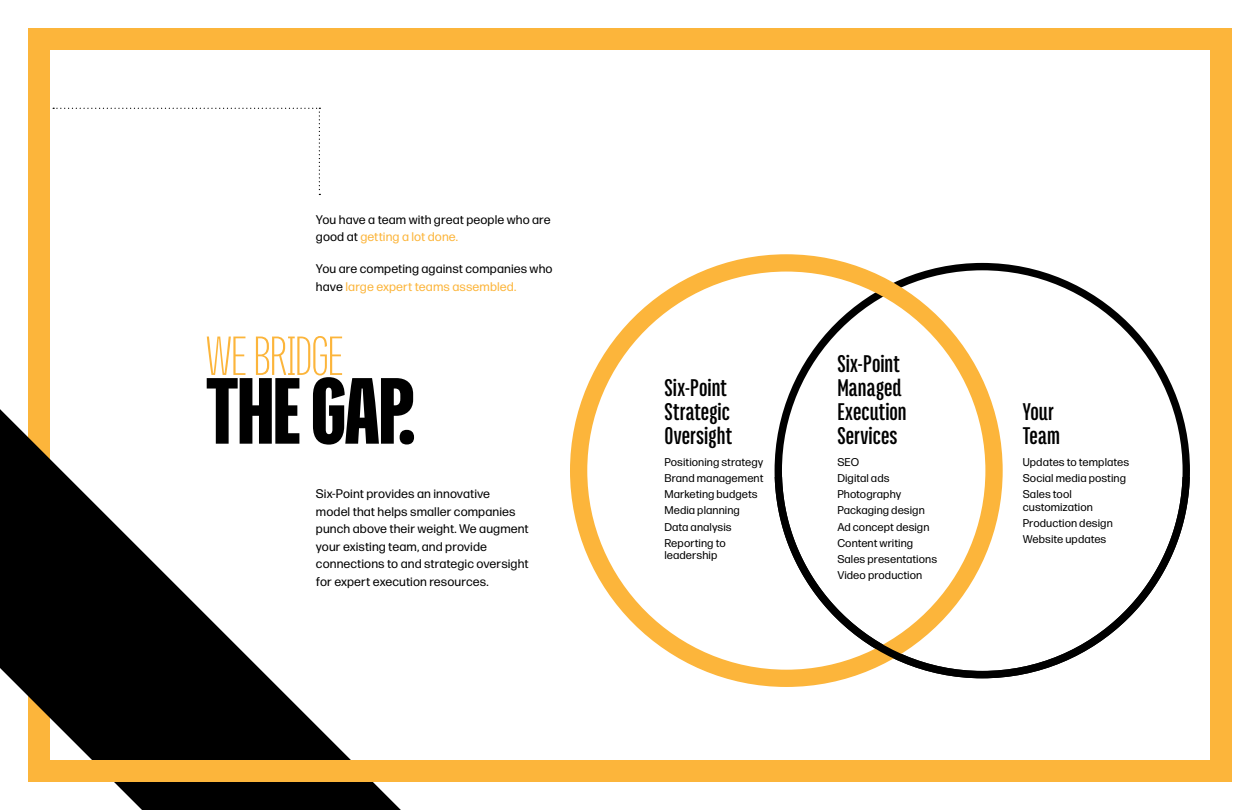
<style>
.page{position:relative;width:1260px;height:810px;background:#fff}
.page>*{position:absolute;margin:0;border:0;box-sizing:border-box;transform-origin:0 0}
.t1{font:800 102.5px "Titular";letter-spacing:-.03em;color:#000}
.t2{font:60px "Titular";letter-spacing:-.025em;color:#fcb53b}
.t3{font:700 26.25px/23.8px "Titular";letter-spacing:.005em;color:#000}
.t4{font:12.5px/17.5px "Forma DJR Micro";letter-spacing:.01em;color:#000}
.t5{font:11.25px/16.2px "Forma DJR Micro";letter-spacing:.005em;color:#000}
.s1{color:#fcb53b}
</style>
<div class="page">
<div style="left:28px;top:28px;width:21px;height:754px;background:#fcb53b"></div>
<svg style="left:0;top:409px;width:401px;height:401px"></svg>
<svg style="left:53px;top:108px;width:267px;height:87px"></svg>
<div style="left:28px;top:761px;width:1204px;height:21px;background:#fcb53b"></div>
<div style="left:28px;top:28px;width:1204px;height:21px;background:#fcb53b"></div>
<svg style="left:1003px;top:264px;width:187px;height:213px"></svg>
<svg style="left:570px;top:254px;width:433px;height:433px"></svg>
<svg style="left:775px;top:477px;width:415px;height:201px"></svg>
<div style="left:1211px;top:28px;width:21px;height:754px;background:#fcb53b"></div>
<p class="t4" style="left:316px;top:210px;width:236px">You have a team with great people who are good at <span class="s1">getting a lot done.</span></p>
<p class="t4" style="left:316px;top:260px;width:238px">You are competing against companies who have <span class="s1">large expert teams assembled.</span></p>
<h2 class="t2" style="left:206px;top:327px;width:139px">WE BRIDGE</h2>
<h1 class="t1" style="left:206px;top:357px;width:211px">THE GAP.</h1>
<p class="t4" style="left:316px;top:485px;width:214px">Six-Point provides an innovative<br>model that helps smaller companies punch above their weight. We augment your existing team, and provide connections to and strategic oversight for expert execution resources.</p>
<h3 class="t3" style="left:664px;top:376px;width:69px">Six-Point<br>Strategic<br>Oversight</h3>
<p class="t5" style="left:664px;top:453px;width:101px">Positioning strategy<br>Brand management<br>Marketing budgets<br>Media planning<br>Data analysis<br>Reporting to</p>
<p class="t5" style="left:664px;top:547px;width:54px">leadership</p>
<h3 class="t3" style="left:837px;top:352px;width:71px">Six-Point<br>Managed<br>Execution<br>Services</h3>
<p class="t5" style="left:837px;top:453px;width:101px">SEO<br>Digital ads<br>Photography<br>Packaging design<br>Ad concept design<br>Content writing<br>Sales presentations<br>Video production</p>
<h3 class="t3" style="left:1023px;top:399px;width:39px">Your<br>Team</h3>
<p class="t5" style="left:1023px;top:453px;width:108px">Updates to templates<br>Social media posting<br>Sales tool</p>
<p class="t5" style="left:1023px;top:498px;width:92px">customization<br>Production design<br>Website updates</p>
</div>
